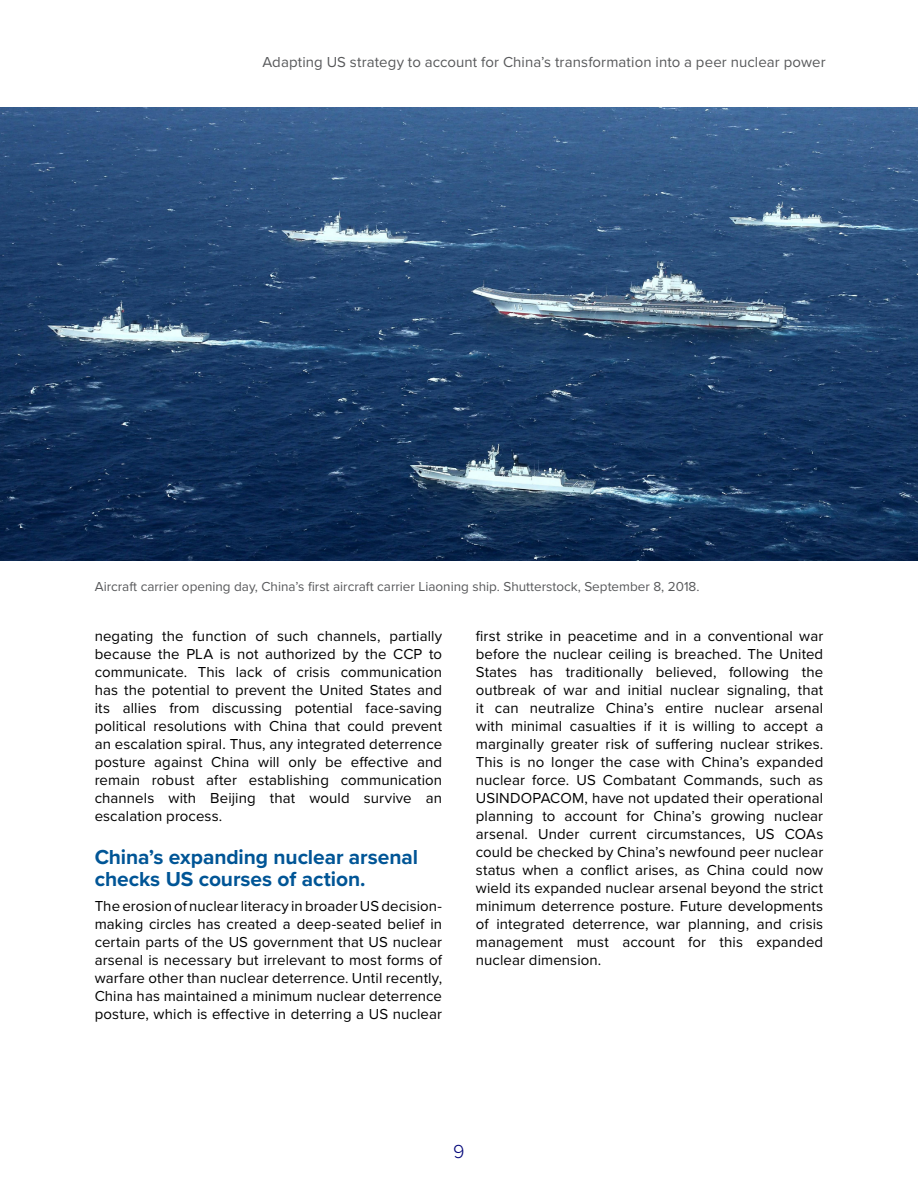
<style>
.page{position:relative;width:918px;height:1188px;background:#fff}
.page>*{position:absolute;margin:0;border:0;box-sizing:border-box;transform-origin:0 0}
.t1{font:700 21px/22.5px "Proxima Nova";letter-spacing:-.005em;color:#005596}
.t2{font:300 19.5px "Proxima Nova";color:#000478}
.t3{font:15px/18px "Proxima Nova";letter-spacing:.005em;color:#000;text-align:justify}
.t4{font:15px "Proxima Nova";letter-spacing:.005em;color:#58595b}
.t5{font:13.5px "Proxima Nova";color:#58595b}
</style>
<div class="page">
<img style="left:1px;top:107px;width:917px;height:454px">
<p class="t4" style="left:262px;top:51px;width:565px">Adapting US strategy to account for China’s transformation into a peer nuclear power</p>
<p class="t5" style="left:95px;top:577px;width:606px">Aircraft carrier opening day, China’s first aircraft carrier Liaoning ship. Shutterstock, September 8, 2018.</p>
<p class="t3" style="left:95px;top:626px;width:349px">negating the function of such channels, partially because the PLA is not authorized by the CCP to communicate. This lack of crisis communication has the potential to prevent the United States and its allies from discussing potential face-saving political resolutions with China that could prevent an escalation spiral. Thus, any integrated deterrence posture against China will only be effective and remain robust after establishing communication channels with Beijing that would survive an escalation process.</p>
<h1 class="t1" style="left:95px;top:845px;width:325px">China’s expanding nuclear arsenal checks US courses of action.</h1>
<p class="t3" style="left:95px;top:896px;width:349px">The erosion of nuclear literacy in broader US decision&shy;making circles has created a deep-seated belief in certain parts of the US government that US nuclear arsenal is necessary but irrelevant to most forms of warfare other than nuclear deterrence. Until recently, China has maintained a minimum nuclear deterrence posture, which is effective in deterring a US nuclear</p>
<p class="t3" style="left:476px;top:626px;width:349px">first strike in peacetime and in a conventional war before the nuclear ceiling is breached. The United States has traditionally believed, following the outbreak of war and initial nuclear signaling, that it can neutralize China’s entire nuclear arsenal with minimal casualties if it is willing to accept a marginally greater risk of suffering nuclear strikes.<br>This is no longer the case with China’s expanded nuclear force. US Combatant Commands, such as USINDOPACOM, have not updated their operational planning to account for China’s growing nuclear arsenal. Under current circumstances, US COAs could be checked by China’s newfound peer nuclear status when a conflict arises, as China could now wield its expanded nuclear arsenal beyond the strict minimum deterrence posture. Future developments of integrated deterrence, war planning, and crisis management must account for this expanded nuclear dimension.</p>
<h2 class="t2" style="left:453px;top:1137px;width:13px">9</h2>
</div>
